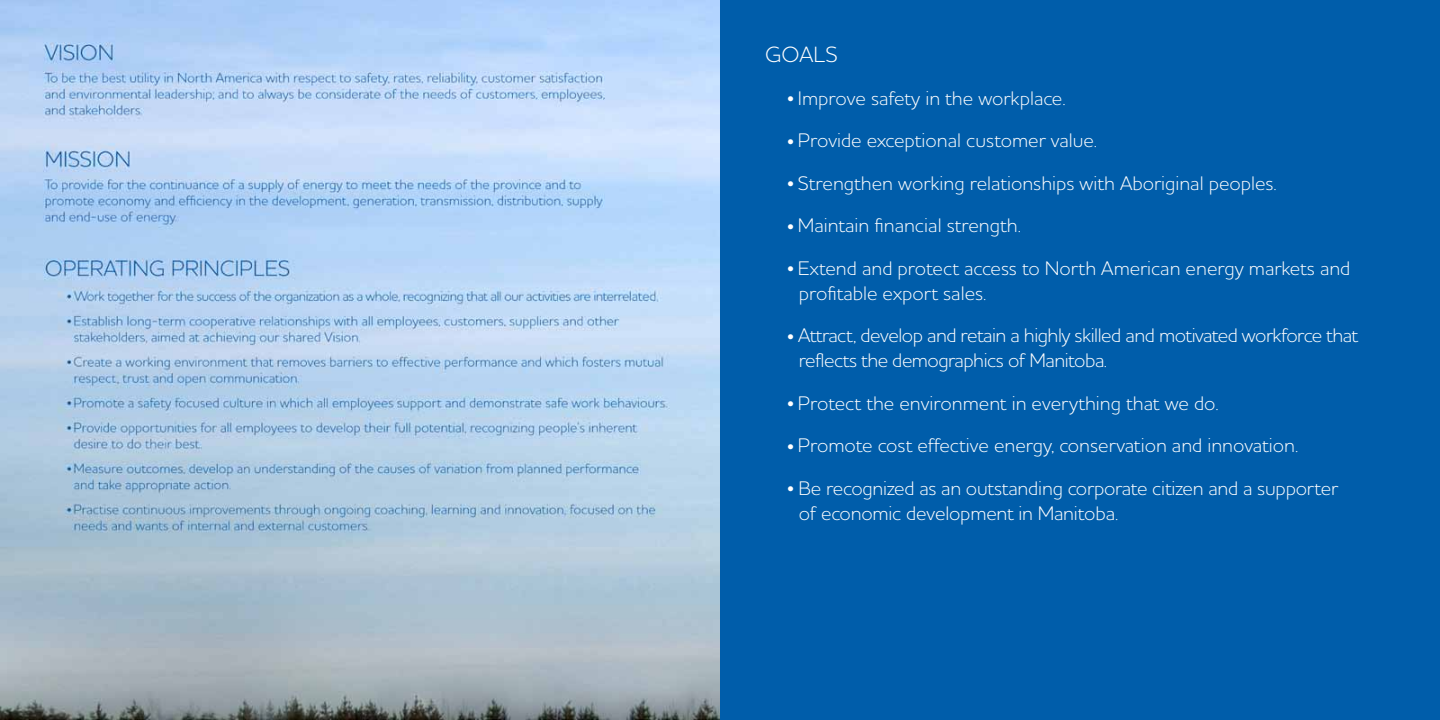
<style>
.page{position:relative;width:1440px;height:720px;background:#fff}
.page>*{position:absolute;margin:0;border:0;box-sizing:border-box;transform-origin:0 0}
.t1{font:300 22.5px "MH Houschka Std";color:#fff}
.t2{font:300 20px/25px "MH Houschka Std";color:#fff}
.t3{font:300 20px/25px "MH Houschka Std";letter-spacing:-.025em;color:#fff}
.s1{font-size:12.5px}
</style>
<div class="page">
<div style="left:720px;top:0;width:720px;height:720px;background:#005daa"></div>
<img style="left:0;top:0;width:720px;height:720px">
<p class="t1" style="left:765px;top:40px;width:74px">GOALS</p>
<p class="t2" style="left:788px;top:85px;width:280px"><span class="s1">•</span> Improve safety in the workplace.</p>
<p class="t2" style="left:788px;top:127px;width:311px"><span class="s1">•</span> Provide exceptional customer value.</p>
<p class="t2" style="left:788px;top:170px;width:491px"><span class="s1">•</span> Strengthen working relationships with Aboriginal peoples.</p>
<p class="t2" style="left:788px;top:212px;width:235px"><span class="s1">•</span> Maintain financial strength.</p>
<p class="t2" style="left:799px;top:255px;width:553px;text-indent:-11px"><span class="s1">•</span> Extend and protect access to North American energy markets and profitable export sales.</p>
<p class="t3" style="left:799px;top:322px;width:561px;text-indent:-11px"><span class="s1">•</span> Attract, develop and retain a highly skilled and motivated workforce that reflects the demographics of Manitoba.</p>
<p class="t2" style="left:788px;top:390px;width:433px"><span class="s1">•</span> Protect the environment in everything that we do.</p>
<p class="t2" style="left:788px;top:432px;width:512px"><span class="s1">•</span> Promote cost effective energy, conservation and innovation.</p>
<p class="t2" style="left:799px;top:475px;width:541px;text-indent:-11px"><span class="s1">•</span> Be recognized as an outstanding corporate citizen and a supporter of economic development in Manitoba.</p>
</div>
